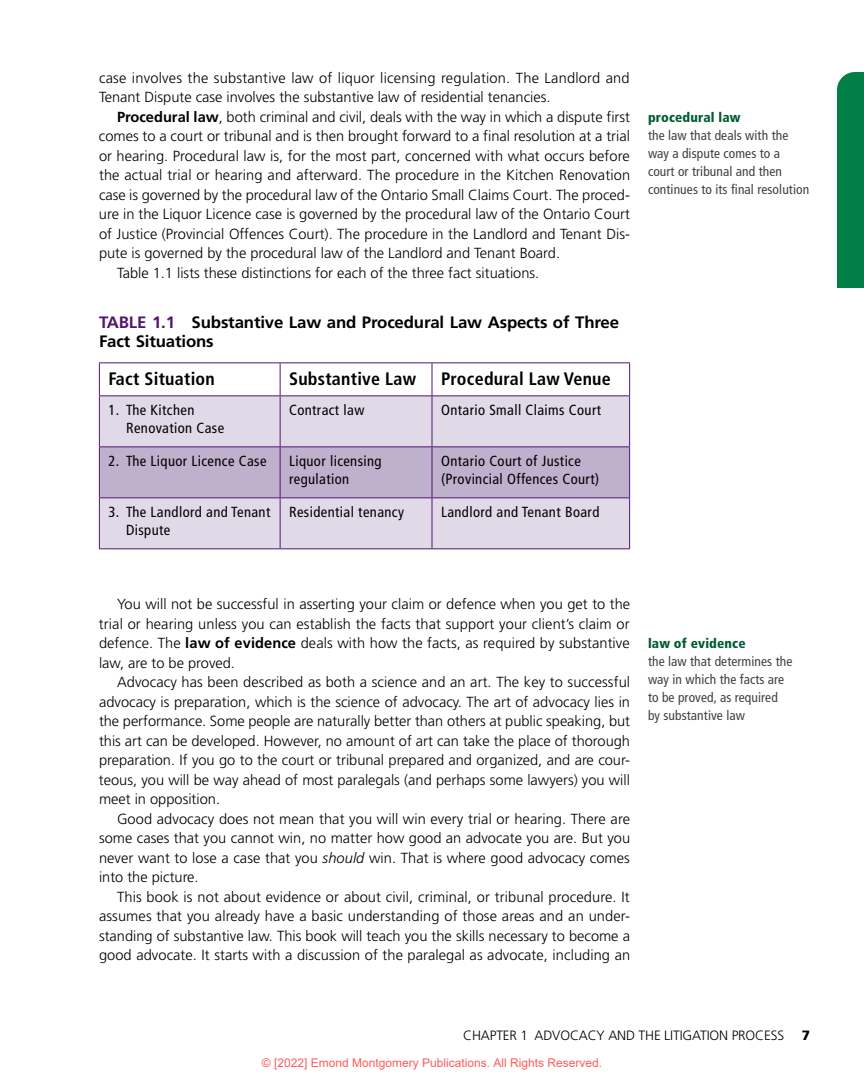
<style>
.page{position:relative;width:864px;height:1080px;background:#fff}
.page>*{position:absolute;margin:0;border:0;box-sizing:border-box;transform-origin:0 0}
.t1{font:700 condensed 18px "Frutiger LT Std";letter-spacing:.015em;color:#000}
.t2{font:700 16.5px/19.5px "Frutiger LT Std";letter-spacing:-.01em;color:#000}
.t3{font:300 14.7px/19.5px "Frutiger LT Std";color:#000;text-align:justify}
.t4{font:condensed 14.7px/18px "Frutiger LT Std";letter-spacing:.025em;color:#000}
.t5{font:condensed 13.5px/18px "Frutiger LT Std";letter-spacing:.005em;color:#414042}
.t6{font:300 13.5px "Frutiger LT Std";letter-spacing:-.01em;color:#000}
.t7{font:900 condensed 13.5px "Frutiger LT Std";letter-spacing:.015em;color:#005b31}
.t8{font:900 13.5px "Frutiger LT Std";color:#000}
.t9{font:12px "Arial";color:rgb(255 0 0/.65)}
.s1{font-weight:700}
.s2{color:#54166e}
.s3{font-style:italic}
</style>
<div class="page">
<div style="left:837px;top:72px;width:27px;height:216px;background:#008047"></div>
<div style="left:100px;top:396px;width:529px;height:152px;background:#e0dae8"></div>
<div style="left:100px;top:447px;width:529px;height:50px;background:#bfb0ce"></div>
<hr style="left:99px;top:362px;width:181px;height:1px;background:#54166e">
<hr style="left:99px;top:363px;width:1px;height:32px;background:#54166e">
<hr style="left:280px;top:362px;width:152px;height:1px;background:#54166e">
<hr style="left:280px;top:363px;width:1px;height:32px;background:#54166e">
<hr style="left:432px;top:362px;width:198px;height:1px;background:#54166e">
<hr style="left:432px;top:363px;width:1px;height:32px;background:#54166e">
<hr style="left:629px;top:363px;width:1px;height:32px;background:#54166e">
<hr style="left:99px;top:395px;width:181px;height:1px;background:#54166e">
<hr style="left:99px;top:396px;width:1px;height:50px;background:#54166e">
<hr style="left:280px;top:395px;width:152px;height:1px;background:#54166e">
<hr style="left:280px;top:396px;width:1px;height:50px;background:#54166e">
<hr style="left:432px;top:395px;width:198px;height:1px;background:#54166e">
<hr style="left:432px;top:396px;width:1px;height:50px;background:#54166e">
<hr style="left:629px;top:396px;width:1px;height:50px;background:#54166e">
<hr style="left:99px;top:446px;width:181px;height:1px;background:#54166e">
<hr style="left:99px;top:447px;width:1px;height:50px;background:#54166e">
<hr style="left:280px;top:446px;width:152px;height:1px;background:#54166e">
<hr style="left:280px;top:447px;width:1px;height:50px;background:#54166e">
<hr style="left:432px;top:446px;width:198px;height:1px;background:#54166e">
<hr style="left:432px;top:447px;width:1px;height:50px;background:#54166e">
<hr style="left:629px;top:447px;width:1px;height:50px;background:#54166e">
<hr style="left:99px;top:497px;width:181px;height:1px;background:#54166e">
<hr style="left:99px;top:498px;width:1px;height:50px;background:#54166e">
<hr style="left:280px;top:497px;width:152px;height:1px;background:#54166e">
<hr style="left:280px;top:498px;width:1px;height:50px;background:#54166e">
<hr style="left:432px;top:497px;width:198px;height:1px;background:#54166e">
<hr style="left:432px;top:498px;width:1px;height:50px;background:#54166e">
<hr style="left:629px;top:498px;width:1px;height:50px;background:#54166e">
<hr style="left:99px;top:548px;width:181px;height:1px;background:#54166e">
<hr style="left:280px;top:548px;width:152px;height:1px;background:#54166e">
<hr style="left:432px;top:548px;width:198px;height:1px;background:#54166e">
<p class="t3" style="left:99px;top:68px;width:532px">case involves the substantive law of liquor licensing regulation. The Landlord and<br>Tenant Dispute case involves the substantive law of residential tenancies.</p>
<p class="t3" style="left:117px;top:107px;width:515px"><span class="s1">Procedural law</span>, both criminal and civil, deals with the way in which a dispute first</p>
<p class="t3" style="left:99px;top:127px;width:533px">comes to a court or tribunal and is then brought forward to a final resolution at a trial</p>
<p class="t3" style="left:99px;top:146px;width:532px">or hearing. Procedural law is, for the most part, concerned with what occurs before</p>
<p class="t3" style="left:99px;top:166px;width:533px">the actual trial or hearing and afterward. The procedure in the Kitchen Renovation</p>
<p class="t3" style="left:99px;top:185px;width:533px">case is governed by the procedural law of the Ontario Small Claims Court. The proced-</p>
<p class="t3" style="left:99px;top:205px;width:532px">ure in the Liquor Licence case is governed by the procedural law of the Ontario Court</p>
<p class="t3" style="left:99px;top:224px;width:533px">of Justice (Provincial Offences Court). The procedure in the Landlord and Tenant Dis-</p>
<p class="t3" style="left:99px;top:244px;width:460px">pute is governed by the procedural law of the Landlord and Tenant Board.</p>
<p class="t3" style="left:117px;top:263px;width:421px">Table 1. 1 lists these distinctions for each of the three fact situations.</p>
<p class="t2" style="left:99px;top:313px;width:522px"><span class="s2">TABLE 1.1</span> Substantive Law and Procedural Law Aspects of Three<br>Fact Situations</p>
<p class="t1" style="left:108px;top:368px;width:108px">Fact Situation</p>
<p class="t1" style="left:289px;top:368px;width:128px">Substantive Law</p>
<p class="t1" style="left:441px;top:368px;width:171px">Procedural Law Venue</p>
<p class="t4" style="left:126px;top:401px;width:100px;text-indent:-18px">1. The Kitchen<br>Renovation Case</p>
<p class="t4" style="left:289px;top:401px;width:77px">Contract law</p>
<p class="t4" style="left:441px;top:401px;width:162px">Ontario Small Claims Court</p>
<p class="t4" style="left:108px;top:452px;width:160px">2. The Liquor Licence Case</p>
<p class="t4" style="left:289px;top:452px;width:94px">Liquor licensing regulation</p>
<p class="t4" style="left:441px;top:452px;width:160px">Ontario Court of Justice (Provincial Offences Court)</p>
<p class="t4" style="left:126px;top:503px;width:146px;text-indent:-18px">3. The Landlord and Tenant<br>Dispute</p>
<p class="t4" style="left:289px;top:503px;width:116px">Residential tenancy</p>
<p class="t4" style="left:441px;top:503px;width:160px">Landlord and Tenant Board</p>
<p class="t7" style="left:648px;top:109px;width:94px">procedural law</p>
<p class="t5" style="left:648px;top:127px;width:163px">the law that deals with the way a dispute comes to a court or tribunal and then continues to its final resolution</p>
<p class="t3" style="left:99px;top:595px;width:533px;text-indent:18px">You will not be successful in asserting your claim or defence when you get to the trial or hearing unless you can establish the facts that support your client’s claim or defence. The <span class="s1">law of evidence</span> deals with how the facts, as required by substantive law, are to be proved.</p>
<p class="t3" style="left:99px;top:673px;width:533px;text-indent:18px">Advocacy has been described as both a science and an art. The key to successful advocacy is preparation, which is the science of advocacy. The art of advocacy lies in the performance. Some people are naturally better than others at public speaking, but this art can be developed. However, no amount of art can take the place of thorough preparation. If you go to the court or tribunal prepared and organized, and are cour&shy;teous, you will be way ahead of most paralegals (and perhaps some lawyers) you will meet in opposition.</p>
<p class="t3" style="left:99px;top:809px;width:533px;text-indent:18px">Good advocacy does not mean that you will win every trial or hearing. There are some cases that you cannot win, no matter how good an advocate you are. But you never want to lose a case that you <span class="s3">should</span> win. That is where good advocacy comes into the picture.</p>
<p class="t3" style="left:99px;top:887px;width:533px;text-indent:18px">This book is not about evidence or about civil, criminal, or tribunal procedure. It assumes that you already have a basic understanding of those areas and an under&shy;standing of substantive law. This book will teach you the skills necessary to become a good advocate. It starts with a discussion of the paralegal as advocate, including an</p>
<p class="t7" style="left:648px;top:636px;width:99px">law of evidence</p>
<p class="t5" style="left:648px;top:653px;width:146px">the law that determines the way in which the facts are to be proved, as required by substantive law</p>
<p class="t6" style="left:463px;top:1027px;width:322px">CHAPTER 1 ADVOCACY AND THE LITIGATION PROCESS</p>
<p class="t8" style="left:802px;top:1027px;width:10px">7</p>
<p class="t9" style="left:262px;top:1054px;width:342px">© [2022] Emond Montgomery Publications. All Rights Reserved.</p>
</div>
